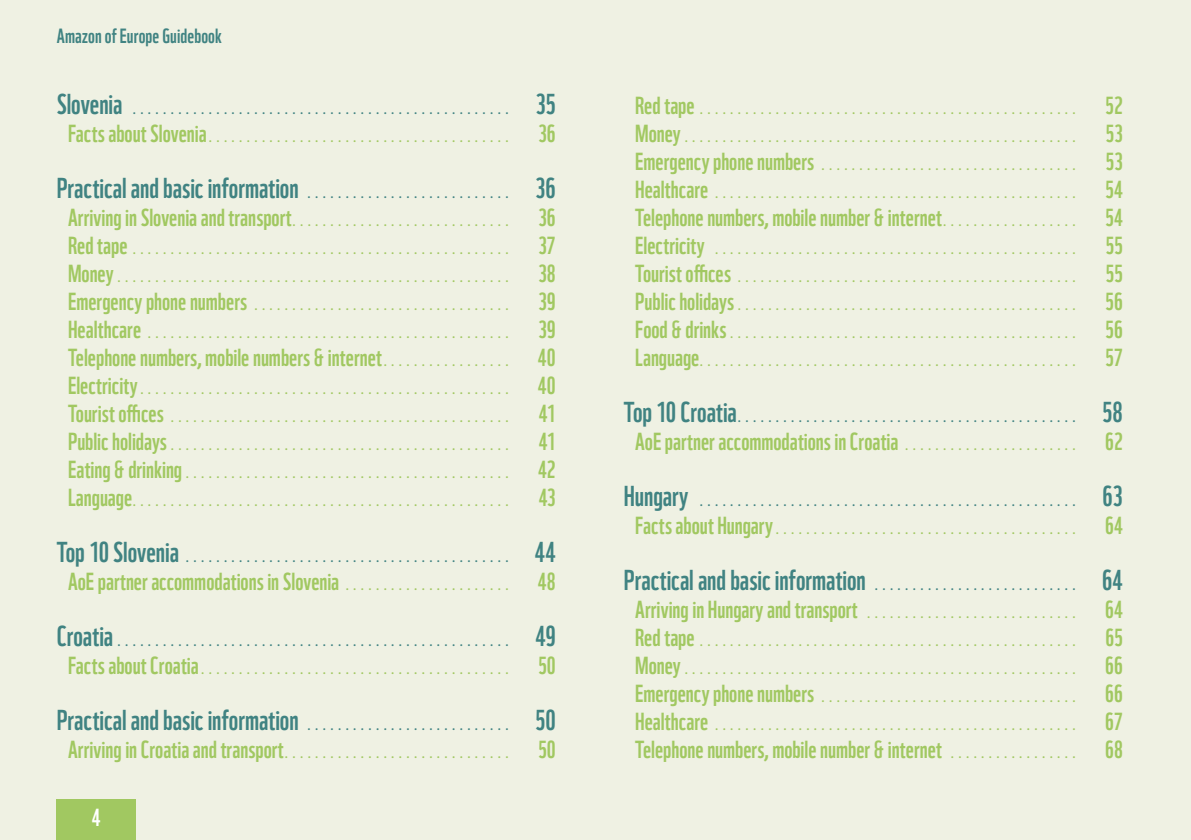
<style>
.page{position:relative;width:1191px;height:840px;background:#fff}
.page>*{position:absolute;margin:0;border:0;box-sizing:border-box;transform-origin:0 0}
.t1{font:28px "WWF";color:#408382}
.t2{font:24px "WWF";color:#a1c861}
.t3{font:24px "WWF";color:#fff}
.t4{font:20px "WWF";letter-spacing:.005em;color:#408382}
.t5{font:14px/28px "WWF";color:#a1c861;text-align:justify}
.t6{font:14px/28px "WWF";color:#408382;text-align:right}
.s1{font-size:28px}
.s2{font-size:24px;color:#a1c861}
.s3{color:#a1c861}
.s4{font-size:14px}
.s5{font-size:24px}
</style>
<div class="page">
<div style="left:0;top:0;width:1191px;height:839px;background:#eff1e3"></div>
<div style="left:57px;top:798px;width:79px;height:41px;background:#a1c861"></div>
<h3 class="t4" style="left:57px;top:20px;width:166px">Amazon of Europe Guidebook</h3>
<p class="t6" style="left:57px;top:93px;width:500px"><span class="s1">Slovenia</span> .................................................. <span class="s1">35<br></span><span class="s2">Facts about Slovenia</span><span class="s3">........................................</span> <span class="s2">36</span></p>
<h1 class="t1" style="left:57px;top:165px;width:500px">Practical and basic information <span class="s4">...........................</span> 36</h1>
<h2 class="t2" style="left:68px;top:198px;width:489px">Arriving in Slovenia and transport<span class="s4">.............................</span> 36</h2>
<p class="t5" style="left:68px;top:233px;width:489px"><span class="s5">Red tape</span> .................................................. <span class="s5">37<br>Money</span> .................................................... <span class="s5">38<br>Emergency phone numbers</span> .................................. <span class="s5">39<br>Healthcare</span> ................................................ <span class="s5">39</span></p>
<h2 class="t2" style="left:68px;top:338px;width:489px">Telephone numbers, mobile numbers &amp; internet <span class="s4">. . . . . . . . . . . . . . . . .</span> 40</h2>
<p class="t5" style="left:68px;top:373px;width:489px"><span class="s5">Electricity</span>................................................. <span class="s5">40<br>Tourist offices</span> ............................................. <span class="s5">41<br>Public holidays</span> ............................................. <span class="s5">41<br>Eating &amp; drinking</span> ........................................... <span class="s5">42<br>Language</span>.................................................. <span class="s5">43</span></p>
<p class="t6" style="left:57px;top:541px;width:500px"><span class="s1">Top 10 Slovenia</span> ........................................... <span class="s1">44</span></p>
<h2 class="t2" style="left:68px;top:562px;width:489px">AoE partner accommodations in Slovenia <span class="s4">. . . . . . . . . . . . . . . . . . . . . .</span> 48</h2>
<p class="t6" style="left:57px;top:625px;width:500px"><span class="s1">Croatia</span>.................................................... <span class="s1">49<br></span><span class="s2">Facts about Croatia</span><span class="s3">.........................................</span> <span class="s2">50</span></p>
<h1 class="t1" style="left:57px;top:697px;width:500px">Practical and basic information <span class="s4">...........................</span> 50</h1>
<h2 class="t2" style="left:68px;top:730px;width:489px">Arriving in Croatia and transport<span class="s4">..............................</span> 50</h2>
<h2 class="t3" style="left:92px;top:798px;width:10px">4</h2>
<p class="t5" style="left:635px;top:93px;width:489px"><span class="s5">Red tape</span> .................................................. <span class="s5">52<br>Money</span> .................................................... <span class="s5">53<br>Emergency phone numbers</span> .................................. <span class="s5">53<br>Healthcare</span> ................................................ <span class="s5">54</span></p>
<h2 class="t2" style="left:635px;top:198px;width:489px">Telephone numbers, mobile number &amp; internet<span class="s4">. . . . . . . . . . . . . . . . . .</span> 54</h2>
<p class="t5" style="left:635px;top:233px;width:489px"><span class="s5">Electricity</span> ................................................ <span class="s5">55<br>Tourist offices</span> ............................................. <span class="s5">55<br>Public holidays</span> ............................................. <span class="s5">56<br>Food &amp; drinks</span> .............................................. <span class="s5">56<br>Language</span>.................................................. <span class="s5">57</span></p>
<p class="t6" style="left:624px;top:401px;width:500px"><span class="s1">Top 10 Croatia</span>............................................. <span class="s1">58</span></p>
<h2 class="t2" style="left:635px;top:422px;width:489px">AoE partner accommodations in Croatia <span class="s4">. . . . . . . . . . . . . . . . . . . . . . .</span> 62</h2>
<p class="t6" style="left:624px;top:485px;width:500px"><span class="s1">Hungary</span> .................................................. <span class="s1">63<br></span><span class="s2">Facts about Hungary</span><span class="s3">........................................</span> <span class="s2">64</span></p>
<h1 class="t1" style="left:624px;top:557px;width:500px">Practical and basic information <span class="s4">...........................</span> 64</h1>
<h2 class="t2" style="left:635px;top:590px;width:489px">Arriving in Hungary and transport <span class="s4">............................</span> 64</h2>
<p class="t5" style="left:635px;top:625px;width:489px"><span class="s5">Red tape</span> .................................................. <span class="s5">65<br>Money</span> .................................................... <span class="s5">66<br>Emergency phone numbers</span> .................................. <span class="s5">66<br>Healthcare</span> ................................................ <span class="s5">67</span></p>
<h2 class="t2" style="left:635px;top:730px;width:489px">Telephone numbers, mobile number &amp; internet <span class="s4">. . . . . . . . . . . . . . . . .</span> 68</h2>
</div>
